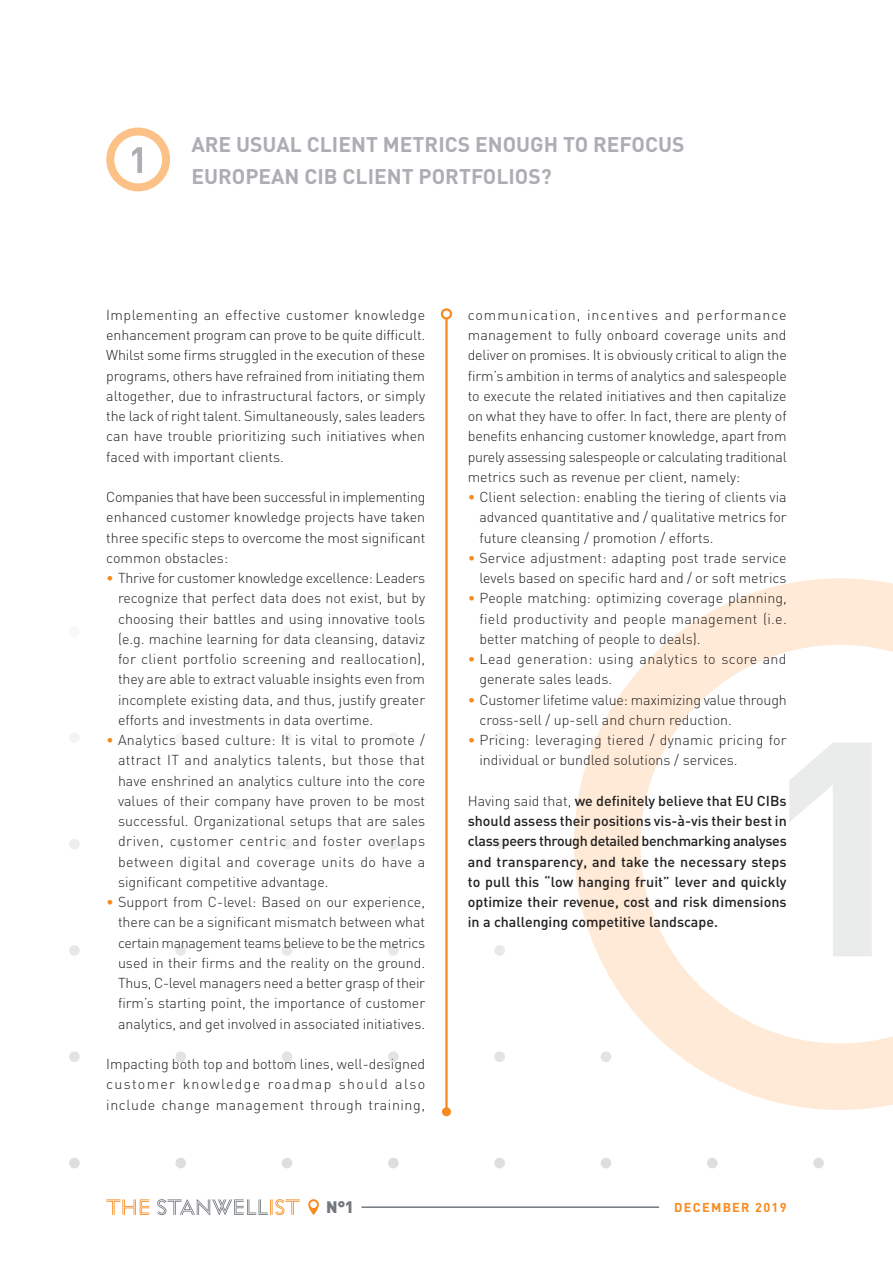
<style>
.page{position:relative;width:893px;height:1263px;background:#fff}
.page>*{position:absolute;margin:0;border:0;box-sizing:border-box;transform-origin:0 0}
.t1{font:700 21px/31.5px "DIN";color:#adaeb3}
.t2{font:900 16.5px "DIN";color:#73787e}
.t3{font:300 14.25px/20.2px "DIN";color:#231f20;text-align:justify}
.t4{font:500 14.25px/20.2px "DIN";color:#231f20;text-align:justify}
.t5{font:300 14.25px/20.2px "DIN";letter-spacing:.03em;color:#231f20}
.t6{font:700 12.75px "DIN";letter-spacing:.1em;color:#f68b1f}
.s1{color:#f68b1f}
.s2{font-weight:300}
</style>
<div class="page">
<div style="left:69px;top:626px;width:11px;height:11px;background:#f8f8f8;border-radius:50%"></div>
<div style="left:175px;top:626px;width:11px;height:11px;background:#f8f8f8;border-radius:50%"></div>
<div style="left:282px;top:626px;width:10px;height:11px;background:#f8f8f8;border-radius:50%"></div>
<div style="left:388px;top:626px;width:11px;height:11px;background:#f8f8f8;border-radius:50%"></div>
<div style="left:494px;top:626px;width:11px;height:11px;background:#f8f8f8;border-radius:50%"></div>
<div style="left:69px;top:732px;width:11px;height:11px;background:#f2f3f4;border-radius:50%"></div>
<div style="left:175px;top:732px;width:11px;height:11px;background:#f2f3f4;border-radius:50%"></div>
<div style="left:282px;top:732px;width:10px;height:11px;background:#f2f3f4;border-radius:50%"></div>
<div style="left:388px;top:732px;width:11px;height:11px;background:#f2f3f4;border-radius:50%"></div>
<div style="left:494px;top:732px;width:11px;height:11px;background:#f2f3f4;border-radius:50%"></div>
<div style="left:69px;top:839px;width:11px;height:10px;background:#ededee;border-radius:50%"></div>
<div style="left:175px;top:839px;width:11px;height:10px;background:#ededee;border-radius:50%"></div>
<div style="left:282px;top:839px;width:10px;height:10px;background:#ededee;border-radius:50%"></div>
<div style="left:388px;top:839px;width:11px;height:10px;background:#ededee;border-radius:50%"></div>
<div style="left:494px;top:839px;width:11px;height:10px;background:#ededee;border-radius:50%"></div>
<div style="left:69px;top:945px;width:11px;height:11px;background:#e7e8e9;border-radius:50%"></div>
<div style="left:175px;top:945px;width:11px;height:11px;background:#e7e8e9;border-radius:50%"></div>
<div style="left:282px;top:945px;width:10px;height:11px;background:#e7e8e9;border-radius:50%"></div>
<div style="left:388px;top:945px;width:11px;height:11px;background:#e7e8e9;border-radius:50%"></div>
<div style="left:494px;top:945px;width:11px;height:11px;background:#e7e8e9;border-radius:50%"></div>
<div style="left:69px;top:1051px;width:11px;height:11px;background:#e4e2e3;border-radius:50%"></div>
<div style="left:175px;top:1051px;width:11px;height:11px;background:#e4e2e3;border-radius:50%"></div>
<div style="left:282px;top:1051px;width:10px;height:11px;background:#e4e2e3;border-radius:50%"></div>
<div style="left:388px;top:1051px;width:11px;height:11px;background:#e4e2e3;border-radius:50%"></div>
<div style="left:494px;top:1051px;width:11px;height:11px;background:#e4e2e3;border-radius:50%"></div>
<div style="left:69px;top:1158px;width:11px;height:10px;background:#dedee0;border-radius:50%"></div>
<div style="left:175px;top:1158px;width:11px;height:10px;background:#dedee0;border-radius:50%"></div>
<div style="left:282px;top:1158px;width:10px;height:10px;background:#dedee0;border-radius:50%"></div>
<div style="left:388px;top:1158px;width:11px;height:10px;background:#dedee0;border-radius:50%"></div>
<div style="left:494px;top:1158px;width:11px;height:10px;background:#dedee0;border-radius:50%"></div>
<div style="left:601px;top:1158px;width:10px;height:10px;background:#dedee0;border-radius:50%"></div>
<div style="left:707px;top:1158px;width:11px;height:10px;background:#dedee0;border-radius:50%"></div>
<div style="left:813px;top:1158px;width:11px;height:10px;background:#dedee0;border-radius:50%"></div>
<svg style="left:574px;top:578px;width:319px;height:532px;fill:#feead6"></svg>
<svg style="left:640px;top:645px;width:253px;height:398px"></svg>
<svg style="left:789px;top:743px;width:83px;height:213px"></svg>
<div style="left:106px;top:128px;width:64px;height:63px;background:#fcc187;border-radius:50%"></div>
<div style="left:114px;top:136px;width:48px;height:47px;background:#fff;border-radius:50%"></div>
<svg style="left:132px;top:147px;width:10px;height:26px"></svg>
<hr style="left:361px;top:1206px;width:298px;height:2px;background:#73787e">
<svg style="left:308px;top:1199px;width:11px;height:16px"></svg>
<hr style="left:445px;top:318px;width:3px;height:794px;background:#f68b1f">
<div style="left:442px;top:1107px;width:9px;height:9px;background:#f68b1f;border-radius:50%"></div>
<div style="left:441px;top:308px;width:11px;height:12px;border:2px solid #f68b1f;border-radius:50%"></div>
<svg style="left:106px;top:1199px;width:43px;height:16px"></svg>
<svg style="left:157px;top:1199px;width:143px;height:16px"></svg>
<h1 class="t1" style="left:191px;top:128px;width:495px">ARE USUAL CLIENT METRICS ENOUGH TO REFOCUS<br>EUROPEAN CIB CLIENT PORTFOLIOS?</h1>
<p class="t3" style="left:106px;top:304px;width:320px">Implementing an effective customer knowledge enhancement program can prove to be quite difficult.<br>Whilst some firms struggled in the execution of these programs, others have refrained from initiating them altogether, due to infrastructural factors, or simply the lack of right talent. Simultaneously, sales leaders can have trouble prioritizing such initiatives when faced with important clients.</p>
<p class="t3" style="left:106px;top:487px;width:321px">Companies that have been successful in implementing enhanced customer knowledge projects have taken three specific steps to overcome the most significant common obstacles:</p>
<p class="t3" style="left:118px;top:568px;width:309px;text-indent:-12px"><span class="s1">•</span> Thrive for customer knowledge excellence: Leaders recognize that perfect data does not exist, but by choosing their battles and using innovative tools (e.g. machine learning for data cleansing, dataviz for client portfolio screening and reallocation), they are able to extract valuable insights even from incomplete existing data, and thus, justify greater efforts and investments in data overtime.</p>
<p class="t3" style="left:118px;top:730px;width:309px;text-indent:-12px"><span class="s1">•</span> Analytics based culture: It is vital to promote / attract IT and analytics talents, but those that have enshrined an analytics culture into the core values of their company have proven to be most successful. Organizational setups that are sales driven, customer centric and foster overlaps between digital and coverage units do have a significant competitive advantage.</p>
<p class="t3" style="left:118px;top:892px;width:309px;text-indent:-12px"><span class="s1">•</span> Support from C-level: Based on our experience, there can be a significant mismatch between what certain management teams believe to be the metrics used in their firms and the reality on the ground.<br>Thus, C-level managers need a better grasp of their firm’s starting point, the importance of customer analytics, and get involved in associated initiatives.</p>
<p class="t3" style="left:106px;top:1054px;width:320px">Impacting both top and bottom lines, well-designed customer knowledge roadmap should also include change management through training,</p>
<p class="t3" style="left:468px;top:304px;width:321px">communication, incentives and performance management to fully onboard coverage units and deliver on promises. It is obviously critical to align the firm’s ambition in terms of analytics and salespeople to execute the related initiatives and then capitalize on what they have to offer. In fact, there are plenty of benefits enhancing customer knowledge, apart from purely assessing salespeople or calculating traditional metrics such as revenue per client, namely:</p>
<p class="t3" style="left:479px;top:487px;width:309px;text-indent:-12px"><span class="s1">•</span> Client selection: enabling the tiering of clients via advanced quantitative and / qualitative metrics for future cleansing / promotion / efforts.</p>
<p class="t3" style="left:468px;top:547px;width:320px;text-align:right"><span class="s1">•</span> Service adjustment: adapting post trade service levels based on specific hard and / or soft metrics</p>
<p class="t3" style="left:479px;top:588px;width:309px;text-indent:-12px"><span class="s1">•</span> People matching: optimizing coverage planning, field productivity and people management (i.e. better matching of people to deals).</p>
<p class="t5" style="left:479px;top:649px;width:309px;text-indent:-12px"><span class="s1">•</span> Lead generation: using analytics to score and generate sales leads.</p>
<p class="t3" style="left:479px;top:689px;width:309px;text-indent:-12px"><span class="s1">•</span> Customer lifetime value: maximizing value through cross-sell / up-sell and churn reduction.</p>
<p class="t3" style="left:479px;top:730px;width:309px;text-indent:-12px"><span class="s1">•</span> Pricing: leveraging tiered / dynamic pricing for individual or bundled solutions / services.</p>
<p class="t4" style="left:468px;top:790px;width:321px"><span class="s2">Having said that,</span> we definitely believe that EU CIBs should assess their positions vis-à-vis their best in class peers through detailed benchmarking analyses and transparency, and take the necessary steps to pull this “low hanging fruit” lever and quickly optimize their revenue, cost and risk dimensions in a challenging competitive landscape.</p>
<p class="t2" style="left:326px;top:1195px;width:29px">N°1</p>
<p class="t6" style="left:674px;top:1199px;width:114px">DECEMBER 2019</p>
</div>
